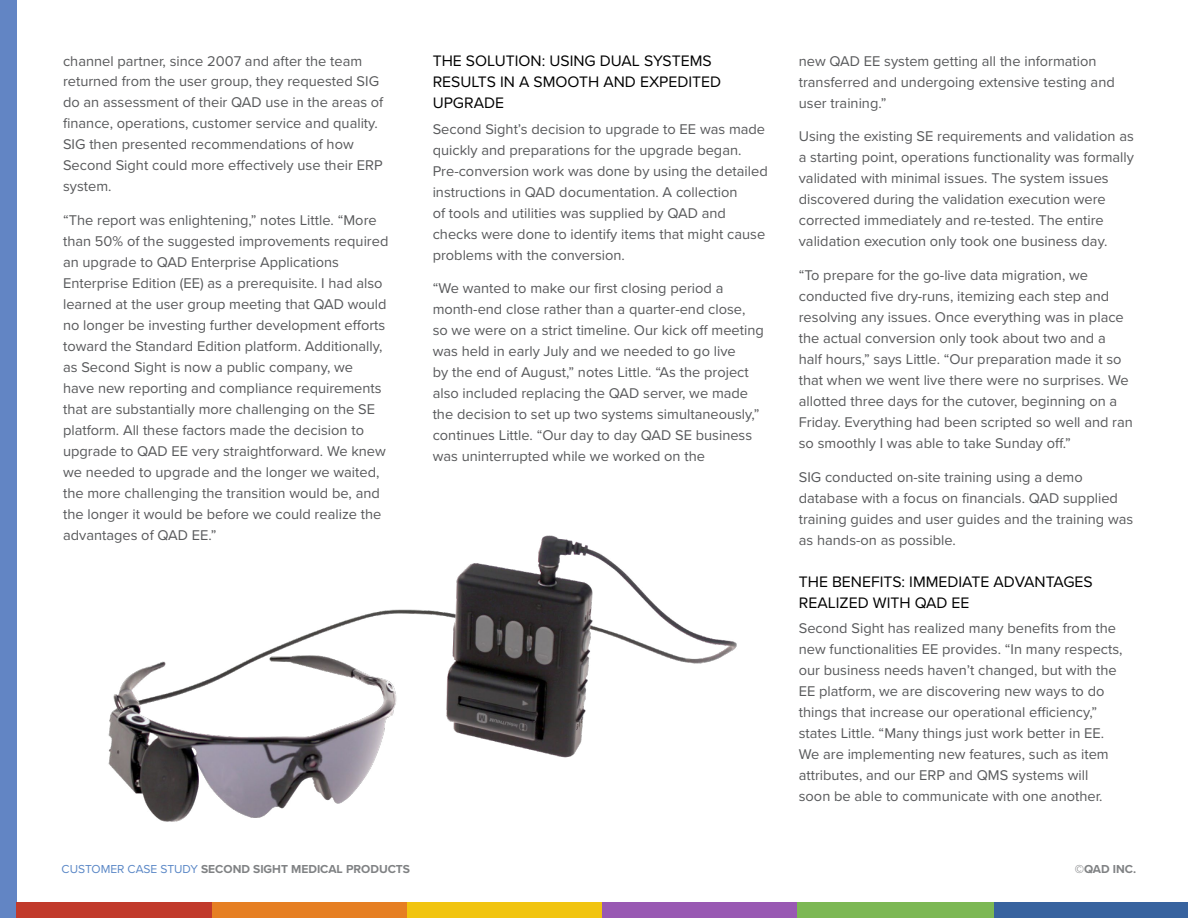
<style>
.page{position:relative;width:1188px;height:918px;background:#fff}
.page>*{position:absolute;margin:0;border:0;box-sizing:border-box;transform-origin:0 0}
.t1{font:15.75px/21px "Proxima Nova";color:#000}
.t2{font:14.7px/21px "Proxima Nova";color:#58595b}
.t3{font:700 12px "Proxima Nova";color:#808284}
.s1{font-weight:400;color:#5a87c6}
</style>
<div class="page">
<img style="left:108px;top:535px;width:629px;height:287px">
<div style="left:0;top:0;width:17px;height:918px;background:#6285c4"></div>
<div style="left:17px;top:903px;width:195px;height:15px;background:#c13a2b"></div>
<div style="left:212px;top:903px;width:195px;height:15px;background:#e67f23"></div>
<div style="left:407px;top:903px;width:196px;height:15px;background:#f1c410"></div>
<div style="left:603px;top:903px;width:195px;height:15px;background:#9959b3"></div>
<div style="left:993px;top:903px;width:195px;height:15px;background:#38639f"></div>
<div style="left:798px;top:903px;width:196px;height:15px;background:#7cb854"></div>
<p class="t2" style="left:63px;top:50px;width:322px">channel partner, since 2007 and after the team returned from the user group, they requested SIG do an assessment of their QAD use in the areas of finance, operations, customer service and quality.<br>SIG then presented recommendations of how Second Sight could more effectively use their ERP system.</p>
<p class="t2" style="left:63px;top:210px;width:327px">“The report was enlightening,” notes Little. “More than 50% of the suggested improvements required an upgrade to QAD Enterprise Applications Enterprise Edition (EE) as a prerequisite. I had also learned at the user group meeting that QAD would no longer be investing further development efforts toward the Standard Edition platform. Additionally, as Second Sight is now a public company, we<br>have new reporting and compliance requirements that are substantially more challenging on the SE platform. All these factors made the decision to upgrade to QAD EE very straightforward. We knew we needed to upgrade and the longer we waited, the more challenging the transition would be, and the longer it would be before we could realize the advantages of QAD EE.”</p>
<p class="t1" style="left:433px;top:51px;width:290px">THE SOLUTION: USING DUAL SYSTEMS<br>RESULTS IN A SMOOTH AND EXPEDITED<br>UPGRADE</p>
<p class="t2" style="left:433px;top:119px;width:337px">Second Sight’s decision to upgrade to EE was made quickly and preparations for the upgrade began.<br>Pre-conversion work was done by using the detailed instructions in QAD documentation. A collection<br>of tools and utilities was supplied by QAD and checks were done to identify items that might cause problems with the conversion.</p>
<p class="t2" style="left:433px;top:278px;width:333px">“We wanted to make our first closing period a month-end close rather than a quarter-end close, so we were on a strict timeline. Our kick off meeting was held in early July and we needed to go live<br>by the end of August,” notes Little. “As the project also included replacing the QAD server, we made the decision to set up two systems simultaneously,” continues Little. “Our day to day QAD SE business was uninterrupted while we worked on the</p>
<p class="t2" style="left:799px;top:50px;width:318px">new QAD EE system getting all the information transferred and undergoing extensive testing and user training.”</p>
<p class="t2" style="left:799px;top:126px;width:337px">Using the existing SE requirements and validation as a starting point, operations functionality was formally validated with minimal issues. The system issues discovered during the validation execution were corrected immediately and re-tested. The entire validation execution only took one business day.</p>
<p class="t2" style="left:799px;top:265px;width:336px">“To prepare for the go-live data migration, we conducted five dry-runs, itemizing each step and resolving any issues. Once everything was in place the actual conversion only took about two and a<br>half hours,” says Little. “Our preparation made it so that when we went live there were no surprises. We allotted three days for the cutover, beginning on a Friday. Everything had been scripted so well and ran so smoothly I was able to take Sunday off.”</p>
<p class="t2" style="left:799px;top:467px;width:336px">SIG conducted on-site training using a demo database with a focus on financials. QAD supplied training guides and user guides and the training was as hands-on as possible.</p>
<p class="t1" style="left:799px;top:572px;width:296px">THE BENEFITS: IMMEDIATE ADVANTAGES<br>REALIZED WITH QAD EE</p>
<p class="t2" style="left:799px;top:618px;width:325px">Second Sight has realized many benefits from the new functionalities EE provides. “In many respects, our business needs haven’t changed, but with the EE platform, we are discovering new ways to do things that increase our operational efficiency,” states Little. “Many things just work better in EE.<br>We are implementing new features, such as item attributes, and our ERP and QMS systems will soon be able to communicate with one another.</p>
<p class="t3" style="left:62px;top:862px;width:350px"><span class="s1">CUSTOMER CASE STUDY</span> SECOND SIGHT MEDICAL PRODUCTS</p>
<p class="t3" style="left:1075px;top:862px;width:63px">©QAD INC.</p>
</div>
